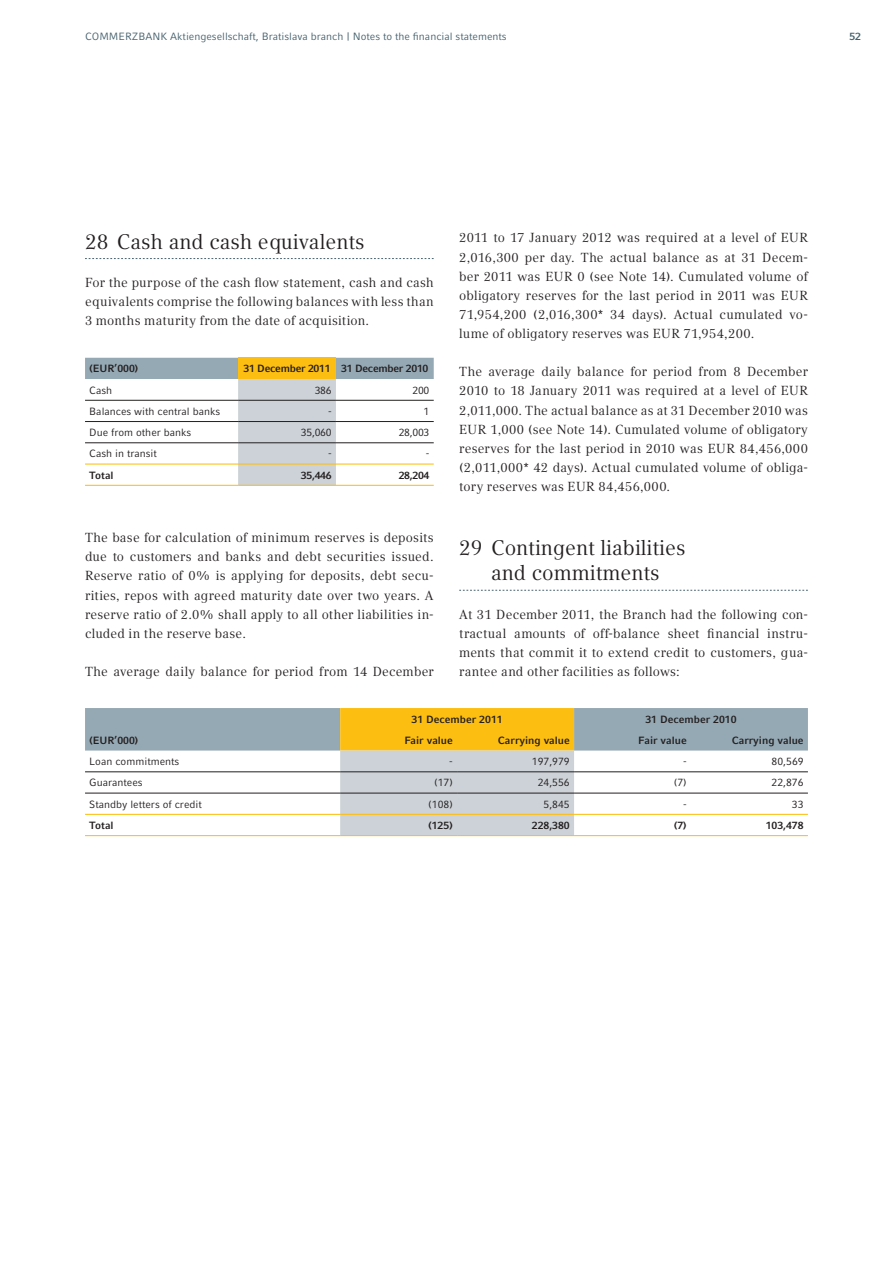
<style>
.page{position:relative;width:893px;height:1263px;background:#fff}
.page>*{position:absolute;margin:0;border:0;box-sizing:border-box;transform-origin:0 0}
.t1{font:21px/25.5px "Compatil Text LT Pro";color:#231f20;text-align:center}
.t2{font:13.05px/19.2px "Compatil Text LT Pro";letter-spacing:.01em;color:#231f20;text-align:justify}
.t3{font:10.5px "Compatil Fact LT Pro";color:#231f20}
.t4{font:700 10.5px "Compatil Fact LT Pro";color:#231f20}
.t5{font:10.5px "Compatil Fact LT Pro";color:#46616e}
.t6{font:700 10.5px "Compatil Fact LT Pro";letter-spacing:-.025em;color:#231f20}
.t7{font:700 10.5px "Compatil Fact LT Pro";color:#46616e}
</style>
<div class="page">
<svg style="left:85px;top:258px;width:349px;height:1px"></svg>
<svg style="left:459px;top:590px;width:349px;height:1px"></svg>
<svg style="left:85px;top:358px;width:349px;height:127px"></svg>
<hr style="left:85px;top:421px;width:153px;height:1px;background:#231f20">
<hr style="left:238px;top:421px;width:98px;height:1px;background:#231f20">
<hr style="left:336px;top:421px;width:98px;height:1px;background:#231f20">
<hr style="left:85px;top:400px;width:153px;height:1px;background:#231f20">
<hr style="left:238px;top:400px;width:98px;height:1px;background:#231f20">
<hr style="left:336px;top:400px;width:98px;height:1px;background:#231f20">
<hr style="left:85px;top:442px;width:153px;height:1px;background:#231f20">
<hr style="left:238px;top:442px;width:98px;height:1px;background:#231f20">
<hr style="left:336px;top:442px;width:98px;height:1px;background:#231f20">
<hr style="left:85px;top:463px;width:153px;height:2px;background:#fdbe12">
<hr style="left:238px;top:463px;width:98px;height:2px;background:#fdbe12">
<hr style="left:336px;top:463px;width:98px;height:2px;background:#fdbe12">
<hr style="left:85px;top:485px;width:153px;height:1px;background:#fdbe12">
<hr style="left:238px;top:485px;width:98px;height:1px;background:#fdbe12">
<hr style="left:336px;top:485px;width:98px;height:1px;background:#fdbe12">
<svg style="left:85px;top:708px;width:723px;height:127px"></svg>
<hr style="left:85px;top:771px;width:255px;height:1px;background:#231f20">
<hr style="left:340px;top:771px;width:117px;height:1px;background:#231f20">
<hr style="left:457px;top:771px;width:117px;height:1px;background:#231f20">
<hr style="left:574px;top:771px;width:117px;height:1px;background:#231f20">
<hr style="left:691px;top:771px;width:117px;height:1px;background:#231f20">
<hr style="left:85px;top:793px;width:255px;height:1px;background:#231f20">
<hr style="left:340px;top:793px;width:117px;height:1px;background:#231f20">
<hr style="left:457px;top:793px;width:117px;height:1px;background:#231f20">
<hr style="left:574px;top:793px;width:117px;height:1px;background:#231f20">
<hr style="left:691px;top:793px;width:117px;height:1px;background:#231f20">
<hr style="left:85px;top:814px;width:255px;height:1px;background:#fdbe12">
<hr style="left:340px;top:814px;width:117px;height:1px;background:#fdbe12">
<hr style="left:457px;top:814px;width:117px;height:1px;background:#fdbe12">
<hr style="left:574px;top:814px;width:117px;height:1px;background:#fdbe12">
<hr style="left:691px;top:814px;width:117px;height:1px;background:#fdbe12">
<hr style="left:85px;top:835px;width:255px;height:1px;background:#fdbe12">
<hr style="left:340px;top:835px;width:117px;height:1px;background:#fdbe12">
<hr style="left:457px;top:835px;width:117px;height:1px;background:#fdbe12">
<hr style="left:574px;top:835px;width:117px;height:1px;background:#fdbe12">
<hr style="left:691px;top:835px;width:117px;height:1px;background:#fdbe12">
<p class="t5" style="left:85px;top:30px;width:423px">COMMERZBANK Aktiengesellschaft, Bratislava branch | Notes to the financial statements</p>
<p class="t7" style="left:849px;top:30px;width:13px">52</p>
<h1 class="t1" style="left:85px;top:229px;width:281px">28 Cash and cash equivalents</h1>
<p class="t2" style="left:85px;top:273px;width:350px">For the purpose of the cash flow statement, cash and cash equivalents comprise the following balances with less than 3 months maturity from the date of acquisition.</p>
<p class="t4" style="left:89px;top:362px;width:51px">(EUR’000)</p>
<p class="t6" style="left:243px;top:362px;width:186px">31 December 2011 31 December 2010</p>
<p class="t3" style="left:89px;top:384px;width:24px">Cash</p>
<p class="t3" style="left:315px;top:384px;width:18px">386</p>
<p class="t3" style="left:412px;top:384px;width:18px">200</p>
<p class="t3" style="left:89px;top:405px;width:132px">Balances with central banks</p>
<p class="t3" style="left:328px;top:405px;width:5px">-</p>
<p class="t3" style="left:424px;top:405px;width:7px">1</p>
<p class="t3" style="left:89px;top:426px;width:104px">Due from other banks</p>
<p class="t3" style="left:301px;top:426px;width:32px">35,060</p>
<p class="t3" style="left:399px;top:426px;width:32px">28,003</p>
<p class="t3" style="left:89px;top:448px;width:69px">Cash in transit</p>
<p class="t3" style="left:328px;top:448px;width:5px">-</p>
<p class="t3" style="left:426px;top:448px;width:5px">-</p>
<p class="t4" style="left:89px;top:469px;width:26px">Total</p>
<p class="t4" style="left:301px;top:469px;width:32px">35,446</p>
<p class="t4" style="left:399px;top:469px;width:32px">28,204</p>
<p class="t2" style="left:85px;top:528px;width:350px">The base for calculation of minimum reserves is deposits due to customers and banks and debt securities issued.<br>Reserve ratio of 0% is applying for deposits, debt secu&shy;rities, repos with agreed maturity date over two years. A reserve ratio of 2.0% shall apply to all other liabilities in&shy;cluded in the reserve base.</p>
<p class="t2" style="left:85px;top:662px;width:350px">The average daily balance for period from 14 December</p>
<p class="t2" style="left:459px;top:228px;width:350px">2011 to 17 January 2012 was required at a level of EUR 2,016,300 per day. The actual balance as at 31 Decem&shy;ber 2011 was EUR 0 (see Note 14). Cumulated volume of obligatory reserves for the last period in 2011 was EUR 71,954,200 (2,016,300* 34 days). Actual cumulated vo&shy;lume of obligatory reserves was EUR 71,954,200.</p>
<p class="t2" style="left:459px;top:362px;width:350px">The average daily balance for period from 8 December 2010 to 18 January 2011 was required at a level of EUR 2,011,000. The actual balance as at 31 December 2010 was EUR 1,000 (see Note 14). Cumulated volume of obligatory reserves for the last period in 2010 was EUR 84,456,000 (2,011,000* 42 days). Actual cumulated volume of obliga&shy;tory reserves was EUR 84,456,000.</p>
<h1 class="t1" style="left:459px;top:535px;width:228px">29 Contingent liabilities and commitments</h1>
<p class="t2" style="left:459px;top:605px;width:350px">At 31 December 2011, the Branch had the following con&shy;tractual amounts of off-balance sheet financial instru&shy;ments that commit it to extend credit to customers, gua&shy;rantee and other facilities as follows:</p>
<p class="t4" style="left:412px;top:713px;width:93px">31 December 2011</p>
<p class="t4" style="left:645px;top:713px;width:93px">31 December 2010</p>
<p class="t4" style="left:89px;top:734px;width:51px">(EUR’000)</p>
<p class="t4" style="left:404px;top:734px;width:50px">Fair value</p>
<p class="t4" style="left:498px;top:734px;width:73px">Carrying value</p>
<p class="t4" style="left:638px;top:734px;width:50px">Fair value</p>
<p class="t4" style="left:732px;top:734px;width:73px">Carrying value</p>
<p class="t3" style="left:89px;top:755px;width:92px">Loan commitments</p>
<p class="t3" style="left:449px;top:755px;width:5px">-</p>
<p class="t3" style="left:532px;top:755px;width:39px">197,979</p>
<p class="t3" style="left:683px;top:755px;width:5px">-</p>
<p class="t3" style="left:771px;top:755px;width:34px">80,569</p>
<p class="t3" style="left:89px;top:777px;width:55px">Guarantees</p>
<p class="t3" style="left:434px;top:777px;width:20px">(17)</p>
<p class="t3" style="left:538px;top:777px;width:34px">24,556</p>
<p class="t3" style="left:674px;top:777px;width:14px">(7)</p>
<p class="t3" style="left:771px;top:777px;width:34px">22,876</p>
<p class="t3" style="left:89px;top:798px;width:114px">Standby letters of credit</p>
<p class="t3" style="left:428px;top:798px;width:26px">(108)</p>
<p class="t3" style="left:543px;top:798px;width:28px">5,845</p>
<p class="t3" style="left:683px;top:798px;width:5px">-</p>
<p class="t3" style="left:792px;top:798px;width:13px">33</p>
<p class="t4" style="left:89px;top:819px;width:26px">Total</p>
<p class="t4" style="left:428px;top:819px;width:26px">(125)</p>
<p class="t4" style="left:532px;top:819px;width:39px">228,380</p>
<p class="t4" style="left:674px;top:819px;width:14px">(7)</p>
<p class="t4" style="left:766px;top:819px;width:39px">103,478</p>
</div>
